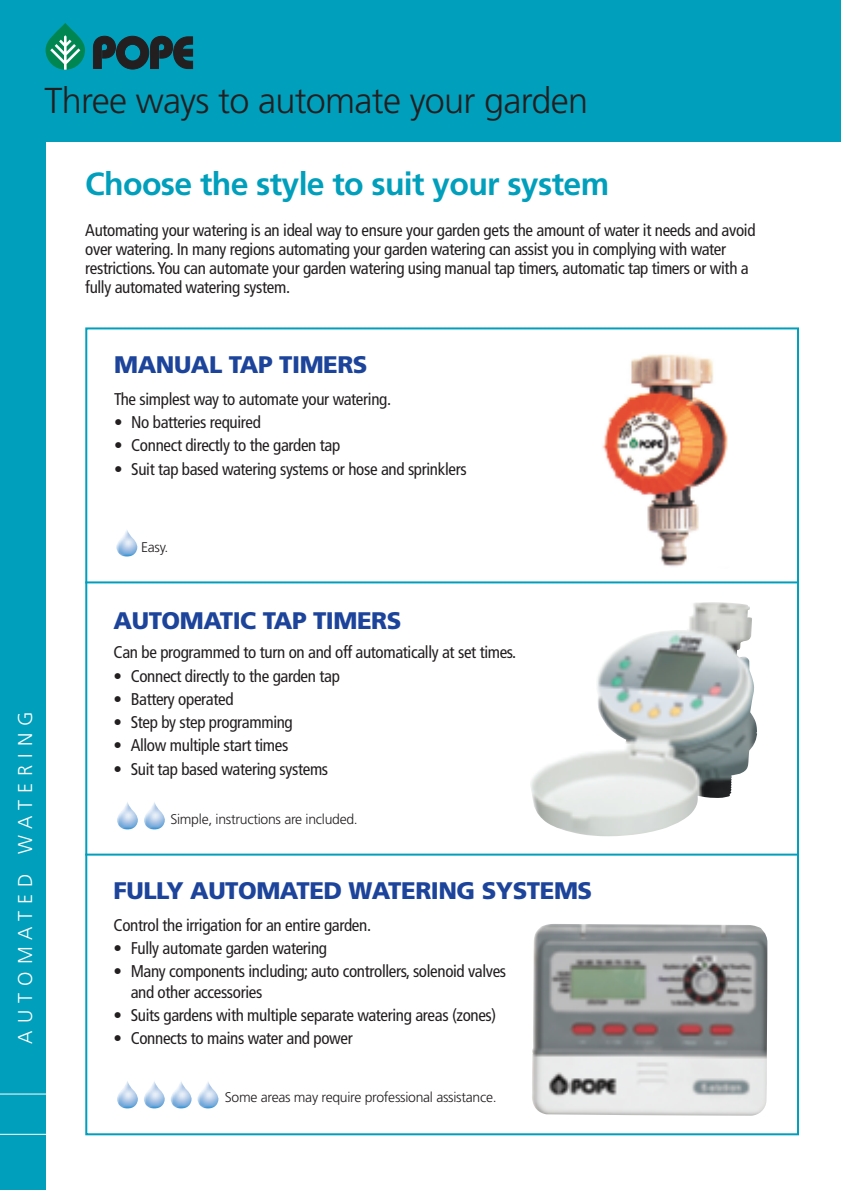
<style>
.page{position:relative;width:841px;height:1190px;background:#fff}
.page>*{position:absolute;margin:0;border:0;box-sizing:border-box;transform-origin:0 0}
.t1{font:300 36px "Frutiger";letter-spacing:-.02em;color:#231f20}
.t2{font:300 32.6px "Frutiger";color:#231f20}
.t3{font:700 32px "Frutiger";letter-spacing:-.02em;color:#009fbc}
.t4{font:900 24px "Frutiger";letter-spacing:-.02em;color:#1d449b}
.t5{font:300 20px "Frutiger";letter-spacing:.35em;color:#fff}
.t6{font:condensed 17px/19px "Frutiger";letter-spacing:-.02em;color:#231f20}
.t7{font:300 14px "Frutiger";letter-spacing:-.02em;color:#231f20}
</style>
<div class="page">
<div style="left:0;top:0;width:839px;height:142px;background:#009fbc"></div>
<div style="left:0;top:0;width:46px;height:1190px;background:#009fbc"></div>
<svg style="left:93px;top:36px;width:100px;height:34px"></svg>
<svg style="left:46px;top:23px;width:39px;height:47px"></svg>
<hr style="left:0;top:1134px;width:63px;height:1px;background:#fff">
<hr style="left:0;top:1093px;width:63px;height:1px;background:#fff">
<hr style="left:839px;top:0;width:1px;height:142px;background:#009fbc">
<img style="left:602px;top:354px;width:126px;height:213px">
<img style="left:116px;top:530px;width:21px;height:26px">
<hr style="left:85px;top:581px;width:713px;height:2px;background:#009fbc">
<hr style="left:85px;top:853px;width:713px;height:2px;background:#009fbc">
<img style="left:532px;top:924px;width:235px;height:191px">
<img style="left:530px;top:602px;width:227px;height:234px">
<img style="left:117px;top:1081px;width:21px;height:27px">
<img style="left:144px;top:1081px;width:21px;height:27px">
<img style="left:171px;top:1081px;width:21px;height:27px">
<img style="left:197px;top:1082px;width:21px;height:26px">
<img style="left:117px;top:802px;width:21px;height:27px">
<img style="left:144px;top:802px;width:21px;height:27px">
<h2 class="t2" style="left:48px;top:72px;width:150px">DIY GUIDE</h2>
<h1 class="t1" style="left:45px;top:81px;width:545px">Three ways to automate your garden</h1>
<h3 class="t3" style="left:85px;top:165px;width:525px">Choose the style to suit your system</h3>
<p class="t6" style="left:85px;top:221px;width:671px">Automating your watering is an ideal way to ensure your garden gets the amount of water it needs and avoid over watering. In many regions automating your garden watering can assist you in complying with water restrictions. You can automate your garden watering using manual tap timers, automatic tap timers or with a fully automated watering system.</p>
<h3 class="t4" style="left:114px;top:350px;width:255px">MANUAL TAP TIMERS</h3>
<p class="t6" style="left:114px;top:389px;width:278px">The simplest way to automate your watering.</p>
<p class="t6" style="left:114px;top:413px;width:148px">• No batteries required</p>
<p class="t6" style="left:114px;top:436px;width:228px">• Connect directly to the garden tap</p>
<p class="t6" style="left:114px;top:459px;width:354px">• Suit tap based watering systems or hose and sprinklers</p>
<p class="t5" style="left:14px;top:1043px;width:334px;rotate:-90deg">AUTOMATED WATERING</p>
<p class="t7" style="left:141px;top:539px;width:29px">Easy.</p>
<h3 class="t4" style="left:114px;top:606px;width:289px">AUTOMATIC TAP TIMERS</h3>
<p class="t6" style="left:114px;top:643px;width:404px">Can be programmed to turn on and off automatically at set times.</p>
<p class="t6" style="left:114px;top:666px;width:228px">• Connect directly to the garden tap</p>
<p class="t6" style="left:114px;top:689px;width:121px">• Battery operated</p>
<p class="t6" style="left:114px;top:713px;width:181px">• Step by step programming</p>
<p class="t6" style="left:114px;top:736px;width:176px">• Allow multiple start times</p>
<p class="t6" style="left:114px;top:759px;width:216px">• Suit tap based watering systems</p>
<p class="t7" style="left:170px;top:811px;width:189px">Simple, instructions are included.</p>
<h3 class="t4" style="left:114px;top:876px;width:480px">FULLY AUTOMATED WATERING SYSTEMS</h3>
<p class="t6" style="left:114px;top:915px;width:259px">Control the irrigation for an entire garden.</p>
<p class="t6" style="left:114px;top:938px;width:215px">• Fully automate garden watering</p>
<p class="t6" style="left:131px;top:961px;width:377px;line-height:20.4px;text-indent:-17px">• Many components including; auto controllers, solenoid valves and other accessories</p>
<p class="t6" style="left:114px;top:1005px;width:384px">• Suits gardens with multiple separate watering areas (zones)</p>
<p class="t6" style="left:114px;top:1029px;width:241px">• Connects to mains water and power</p>
<p class="t7" style="left:225px;top:1089px;width:273px">Some areas may require professional assistance.</p>
</div>
